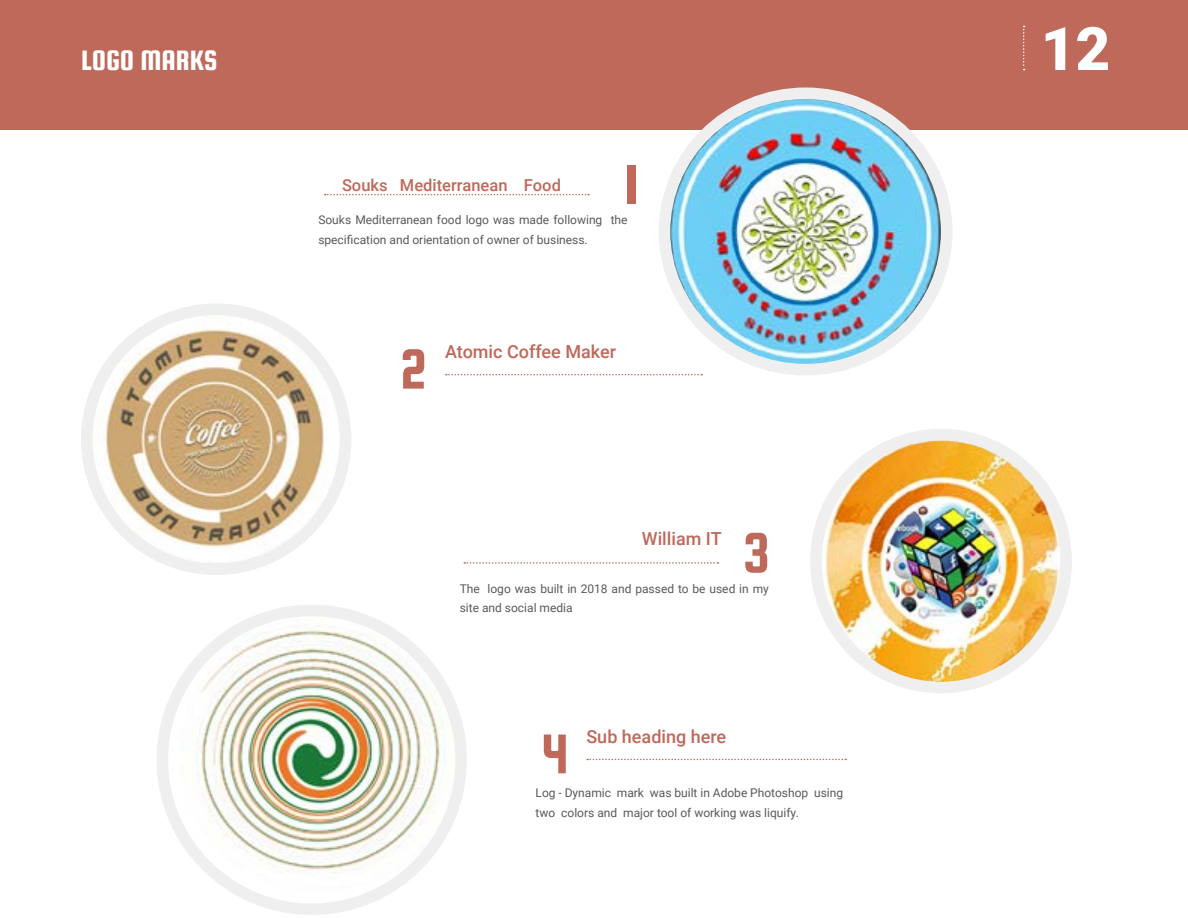
<style>
.page{position:relative;width:1188px;height:918px;background:#fff}
.page>*{position:absolute;margin:0;border:0;box-sizing:border-box;transform-origin:0 0}
.t1{font:60px "Squada One";color:#be695a}
.t2{font:900 60px "Roboto";color:#fff}
.t3{font:30px "Squada One";color:#fff}
.t4{font:500 18px "Roboto";color:#be695a}
.t5{font:500 16.5px "Roboto";color:#be695a}
.t6{font:12px/19.5px "Roboto";color:#58595b}
</style>
<div class="page">
<div style="left:0;top:0;width:1188px;height:129px;background:#be695a"></div>
<img style="left:94px;top:316px;width:252px;height:246px">
<div style="left:81px;top:303px;width:270px;height:272px;border:12px solid #efeff0;border-radius:50%"></div>
<svg style="left:1023px;top:26px;width:2px;height:44px"></svg>
<svg style="left:325px;top:194px;width:264px;height:1px"></svg>
<svg style="left:446px;top:374px;width:256px;height:1px"></svg>
<img style="left:665px;top:100px;width:282px;height:270px">
<div style="left:659px;top:87px;width:294px;height:288px;border:12px solid #efeff0;border-radius:50%"></div>
<img style="left:162px;top:610px;width:292px;height:288px">
<div style="left:157px;top:605px;width:310px;height:310px;border:12px solid #efeff0;border-radius:50%"></div>
<svg style="left:464px;top:562px;width:254px;height:2px"></svg>
<svg style="left:587px;top:759px;width:259px;height:1px"></svg>
<img style="left:823px;top:437px;width:236px;height:251px">
<div style="left:810px;top:429px;width:262px;height:264px;border:12px solid #efeff0;border-radius:50%"></div>
<h2 class="t3" style="left:81px;top:45px;width:138px">LOGO MARKS</h2>
<h3 class="t5" style="left:342px;top:174px;width:220px">Souks Mediterranean Food</h3>
<h1 class="t1" style="left:623px;top:152px;width:17px">1</h1>
<p class="t6" style="left:318px;top:210px;width:311px">Souks Mediterranean food logo was made following the specification and orientation of owner of business.</p>
<h1 class="t1" style="left:400px;top:337px;width:29px">2</h1>
<h3 class="t4" style="left:445px;top:339px;width:173px">Atomic Coffee Maker</h3>
<h3 class="t4" style="left:642px;top:526px;width:81px">William IT</h3>
<h1 class="t1" style="left:743px;top:521px;width:29px">3</h1>
<p class="t6" style="left:460px;top:578px;width:311px">The logo was built in 2018 and passed to be used in my site and social media</p>
<h1 class="t1" style="left:541px;top:722px;width:30px">4</h1>
<h3 class="t4" style="left:586px;top:724px;width:141px">Sub heading here</h3>
<p class="t6" style="left:536px;top:783px;width:309px">Log - Dynamic mark was built in Adobe Photoshop using two colors and major tool of working was liquify.</p>
<h1 class="t2" style="left:1041px;top:7px;width:71px">12</h1>
</div>
